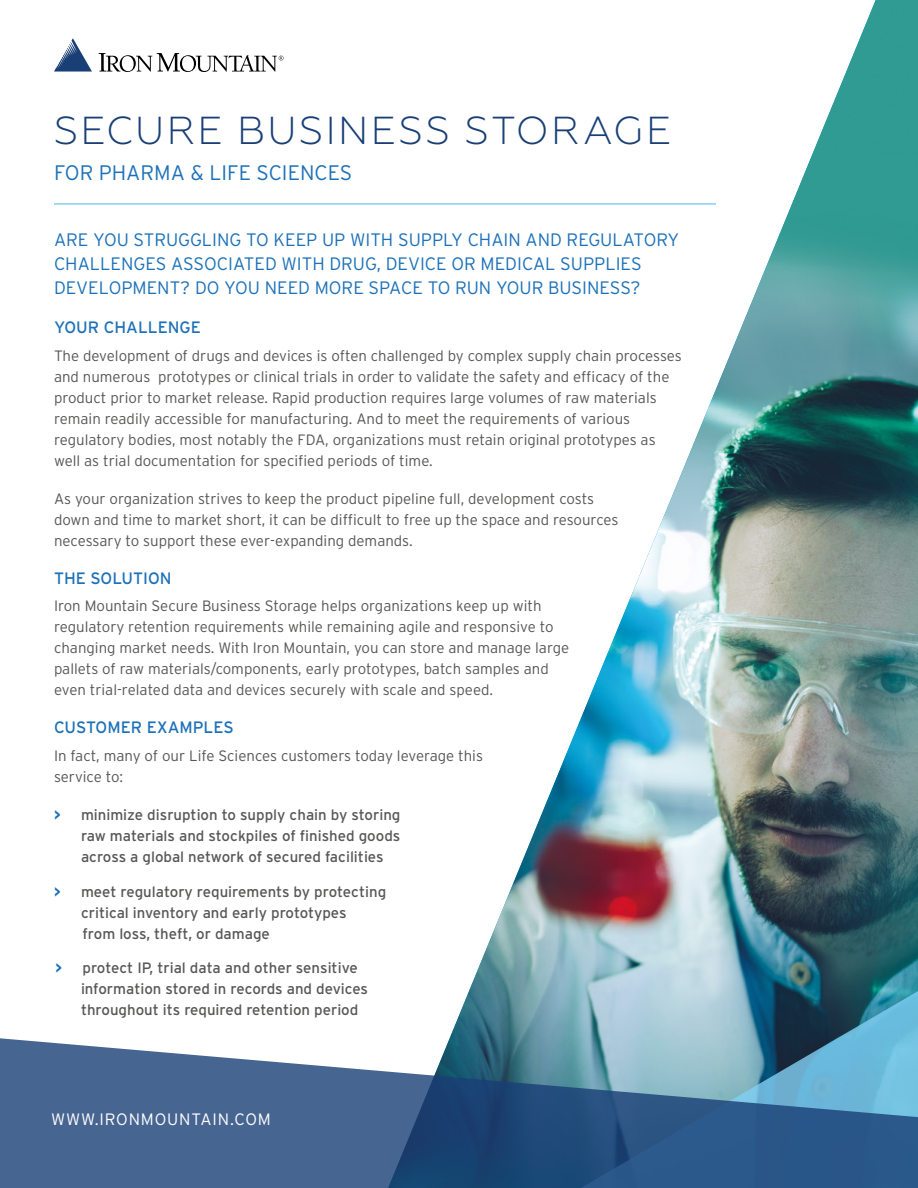
<style>
.page{position:relative;width:918px;height:1188px;background:#fff}
.page>*{position:absolute;margin:0;border:0;box-sizing:border-box;transform-origin:0 0}
.Title_Text{font:300 39px "Geometria";letter-spacing:.06em;color:#193f76}
.Headline_Text{font:300 21px "Interstate";color:#1d71b8}
.Headline_Text-2{font:300 18px/24px "Interstate";color:#1d71b8}
.Body_Header{font:16.5px "Interstate";color:#1d71b8}
.t1{font:300 16.5px "Interstate";letter-spacing:.05em;color:#fff}
.Body_Copy{font:300 15px/21px "Interstate";color:#575756}
.t2{font:15px/21px "Interstate";color:#575756}
.s1{font-weight:700;color:#1d71b8}
</style>
<div class="page">
<img style="left:450px;top:0;width:468px;height:1037px">
<svg style="left:54px;top:38px;width:38px;height:34px"></svg>
<svg style="left:99px;top:53px;width:185px;height:19px"></svg>
<svg style="left:548px;top:981px;width:370px;height:56px;background:#6b99ab"></svg>
<svg style="left:0;top:1037px;width:918px;height:151px;background:#4e7399"></svg>
<hr style="left:54px;top:203px;width:662px;height:2px;background:#83d0f5">
<p class="Title_Text" style="left:54px;top:108px;width:618px">SECURE BUSINESS STORAGE</p>
<p class="Headline_Text" style="left:54px;top:161px;width:300px">FOR PHARMA &amp; LIFE SCIENCES</p>
<p class="Headline_Text-2" style="left:54px;top:227px;width:627px">ARE YOU STRUGGLING TO KEEP UP WITH SUPPLY CHAIN AND REGULATORY<br>CHALLENGES ASSOCIATED WITH DRUG, DEVICE OR MEDICAL SUPPLIES<br>DEVELOPMENT? DO YOU NEED MORE SPACE TO RUN YOUR BUSINESS?</p>
<p class="Body_Header" style="left:54px;top:318px;width:148px">YOUR CHALLENGE</p>
<p class="Body_Copy" style="left:54px;top:345px;width:629px">The development of drugs and devices is often challenged by complex supply chain processes and numerous prototypes or clinical trials in order to validate the safety and efficacy of the product prior to market release. Rapid production requires large volumes of raw materials remain readily accessible for manufacturing. And to meet the requirements of various regulatory bodies, most notably the FDA, organizations must retain original prototypes as well as trial documentation for specified periods of time.</p>
<p class="Body_Copy" style="left:54px;top:488px;width:566px">As your organization strives to keep the product pipeline full, development costs down and time to market short, it can be difficult to free up the space and resources necessary to support these ever-expanding demands.</p>
<p class="Body_Header" style="left:54px;top:569px;width:119px">THE SOLUTION</p>
<p class="Body_Copy" style="left:54px;top:595px;width:517px">Iron Mountain Secure Business Storage helps organizations keep up with regulatory retention requirements while remaining agile and responsive to changing market needs. With Iron Mountain, you can store and manage large pallets of raw materials/components, early prototypes, batch samples and even trial-related data and devices securely with scale and speed.</p>
<p class="Body_Header" style="left:54px;top:718px;width:181px">CUSTOMER EXAMPLES</p>
<p class="Body_Copy" style="left:54px;top:745px;width:431px">In fact, many of our Life Sciences customers today leverage this service to:</p>
<p class="t2" style="left:81px;top:804px;width:321px;text-align:justify;text-indent:-27px"><span class="s1">&gt;</span> minimize disruption to supply chain by storing raw materials and stockpiles of finished goods across a global network of secured facilities</p>
<p class="t2" style="left:81px;top:881px;width:307px;text-indent:-27px"><span class="s1">&gt;</span> meet regulatory requirements by protecting critical inventory and early prototypes<br>from loss, theft, or damage</p>
<p class="t2" style="left:81px;top:957px;width:289px;text-indent:-26px"><span class="s1">&gt;</span> protect IP, trial data and other sensitive information stored in records and devices throughout its required retention period</p>
<p class="t1" style="left:51px;top:1110px;width:221px">WWW.IRONMOUNTAIN.COM</p>
</div>
